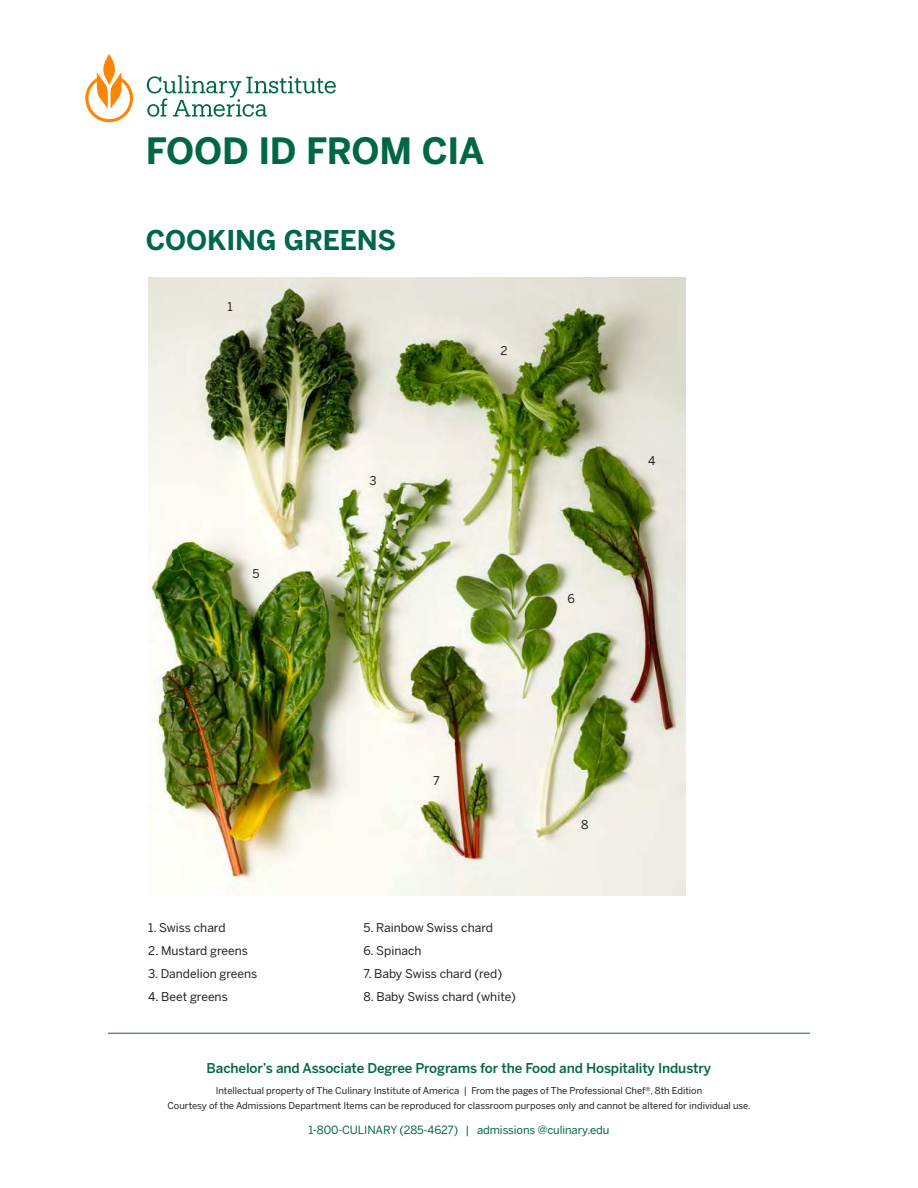
<style>
.page{position:relative;width:918px;height:1188px;background:#fff}
.page>*{position:absolute;margin:0;border:0;box-sizing:border-box;transform-origin:0 0}
.t1{font:700 36px "Benton Sans";letter-spacing:-.01em;color:#006746}
.t2{font:700 27px "Benton Sans";letter-spacing:-.005em;color:#00664d}
.t3{font:500 13.5px "Benton Sans";letter-spacing:-.01em;color:#006746}
.t4{font:12px "Benton Sans";color:#221e1f}
.t5{font:11.25px "Benton Sans";letter-spacing:-.01em;color:#006746}
.t6{font:9.3px/15px "Benton Sans";color:#221e1f;text-align:center}
</style>
<div class="page">
<svg style="left:85px;top:54px;width:48px;height:68px"></svg>
<svg style="left:147px;top:75px;width:189px;height:42px"></svg>
<hr style="left:108px;top:1033px;width:702px;height:1px;background:#006746">
<img style="left:148px;top:277px;width:537px;height:618px">
<h1 class="t1" style="left:146px;top:131px;width:340px">FOOD ID FROM CIA</h1>
<h2 class="t2" style="left:146px;top:225px;width:252px">COOKING GREENS</h2>
<p class="t4" style="left:227px;top:302px;width:7px">1</p>
<p class="t4" style="left:253px;top:569px;width:9px">5</p>
<p class="t4" style="left:148px;top:923px;width:79px">1. Swiss chard</p>
<p class="t4" style="left:148px;top:946px;width:101px">2. Mustard greens</p>
<p class="t4" style="left:148px;top:969px;width:111px">3. Dandelion greens</p>
<p class="t4" style="left:148px;top:992px;width:81px">4. Beet greens</p>
<p class="t4" style="left:370px;top:476px;width:9px">3</p>
<p class="t4" style="left:501px;top:346px;width:9px">2</p>
<p class="t4" style="left:568px;top:594px;width:9px">6</p>
<p class="t4" style="left:648px;top:455px;width:9px">4</p>
<p class="t4" style="left:433px;top:776px;width:8px">7</p>
<p class="t4" style="left:364px;top:923px;width:131px">5. Rainbow Swiss chard</p>
<p class="t4" style="left:364px;top:946px;width:60px">6. Spinach</p>
<p class="t4" style="left:364px;top:969px;width:140px">7. Baby Swiss chard (red)</p>
<p class="t4" style="left:364px;top:992px;width:154px">8. Baby Swiss chard (white)</p>
<p class="t4" style="left:581px;top:820px;width:9px">8</p>
<h3 class="t3" style="left:207px;top:1063px;width:506px">Bachelor’s and Associate Degree Programs for the Food and Hospitality Industry</h3>
<p class="t6" style="left:167px;top:1084px;width:585px">Intellectual property of The Culinary Institute of America | From the pages of The Professional Chef®, 8th Edition<br>Courtesy of the Admissions Department Items can be reproduced for classroom purposes only and cannot be altered for individual use.</p>
<p class="t5" style="left:309px;top:1125px;width:302px">1-800-CULINARY (285-4627) | admissions @culinary.edu</p>
</div>
